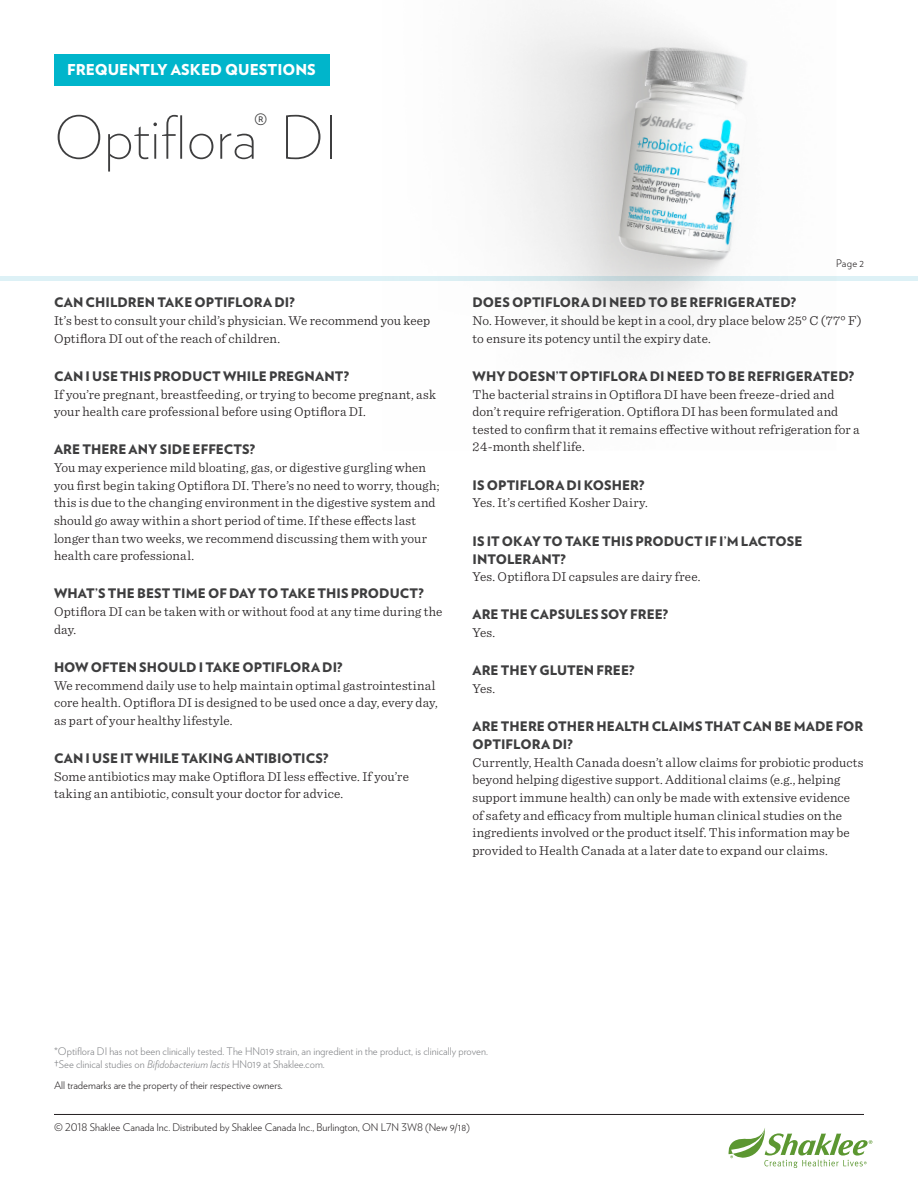
<style>
.page{position:relative;width:918px;height:1188px;background:#fff}
.page>*{position:absolute;margin:0;border:0;box-sizing:border-box;transform-origin:0 0}
.t1{font:200 59.25px "Verlag";color:#3e3e3f}
.t2{font:900 15px "Verlag";color:#fff}
.Body{font:300 13.5px/17.7px "Sentinel";letter-spacing:.015em;color:#231f20}
.Question{font:900 13.2px/18px "Verlag";letter-spacing:.005em;color:#3e3e3f}
.footnote{font:300 10.5px "Verlag";color:#808285}
.footnote-2{font:300 10.5px "Verlag";color:#231f20}
.Body-2{font:300 10.5px "Verlag";color:#231f20}
.s1{font-style:italic}
</style>
<div class="page">
<div style="left:0;top:276px;width:918px;height:5px;background:#ddf1f6"></div>
<div style="left:54px;top:54px;width:275px;height:32px;background:#00b5cb"></div>
<img style="left:502px;top:4px;width:245px;height:316px">
<img style="left:632px;top:51px;width:71px;height:86px">
<svg style="left:728px;top:1128px;width:144px;height:40px"></svg>
<hr style="left:54px;top:1114px;width:810px;height:1px;background:#231f20">
<p class="t2" style="left:67px;top:57px;width:250px">FREQUENTLY ASKED QUESTIONS</p>
<h1 class="t1" style="left:54px;top:95px;width:285px">Optiflora<sup>®</sup> DI</h1>
<p class="Question" style="left:54px;top:293px;width:242px">CAN CHILDREN TAKE OPTIFLORA DI?</p>
<p class="Body" style="left:54px;top:311px;width:378px">It’s best to consult your child’s physician. We recommend you keep<br>Optiflora DI out of the reach of children.</p>
<p class="Question" style="left:54px;top:367px;width:296px">CAN I USE THIS PRODUCT WHILE PREGNANT?</p>
<p class="Body" style="left:54px;top:384px;width:383px">If you’re pregnant, breastfeeding, or trying to become pregnant, ask your health care professional before using Optiflora DI.</p>
<p class="Question" style="left:54px;top:440px;width:203px">ARE THERE ANY SIDE EFFECTS?</p>
<p class="Body" style="left:54px;top:458px;width:387px">You may experience mild bloating, gas, or digestive gurgling when you first begin taking Optiflora DI. There’s no need to worry, though; this is due to the changing environment in the digestive system and should go away within a short period of time. If these effects last longer than two weeks, we recommend discussing them with your health care professional.</p>
<p class="Question" style="left:54px;top:584px;width:371px">WHAT’S THE BEST TIME OF DAY TO TAKE THIS PRODUCT?</p>
<p class="Body" style="left:54px;top:602px;width:390px">Optiflora DI can be taken with or without food at any time during the day.</p>
<p class="Question" style="left:54px;top:658px;width:290px">HOW OFTEN SHOULD I TAKE OPTIFLORA DI?</p>
<p class="Body" style="left:54px;top:675px;width:385px">We recommend daily use to help maintain optimal gastrointestinal core health. Optiflora DI is designed to be used once a day, every day, as part of your healthy lifestyle.</p>
<p class="Question" style="left:54px;top:749px;width:276px">CAN I USE IT WHILE TAKING ANTIBIOTICS?</p>
<p class="Body" style="left:54px;top:766px;width:356px">Some antibiotics may make Optiflora DI less effective. If you’re taking an antibiotic, consult your doctor for advice.</p>
<p class="Body-2" style="left:836px;top:255px;width:29px">Page 2</p>
<p class="Question" style="left:472px;top:293px;width:325px">DOES OPTIFLORA DI NEED TO BE REFRIGERATED?</p>
<p class="Body" style="left:472px;top:311px;width:391px">No. However, it should be kept in a cool, dry place below 25° C (77° F) to ensure its potency until the expiry date.</p>
<p class="Question" style="left:472px;top:367px;width:383px">WHY DOESN’T OPTIFLORA DI NEED TO BE REFRIGERATED?</p>
<p class="Body" style="left:472px;top:384px;width:388px">The bacterial strains in Optiflora DI have been freeze-dried and don’t require refrigeration. Optiflora DI has been formulated and tested to confirm that it remains effective without refrigeration for a 24-month shelf life.</p>
<p class="Question" style="left:472px;top:475px;width:173px">IS OPTIFLORA DI KOSHER?</p>
<p class="Body" style="left:472px;top:493px;width:177px">Yes. It’s certified Kosher Dairy.</p>
<p class="Question" style="left:472px;top:531px;width:332px">IS IT OKAY TO TAKE THIS PRODUCT IF I’M LACTOSE<br>INTOLERANT?</p>
<p class="Body" style="left:472px;top:567px;width:230px">Yes. Optiflora DI capsules are dairy free.</p>
<p class="Question" style="left:472px;top:605px;width:197px">ARE THE CAPSULES SOY FREE?</p>
<p class="Body" style="left:472px;top:623px;width:24px">Yes.</p>
<p class="Question" style="left:472px;top:661px;width:163px">ARE THEY GLUTEN FREE?</p>
<p class="Body" style="left:472px;top:679px;width:24px">Yes.</p>
<p class="Question" style="left:472px;top:717px;width:392px">ARE THERE OTHER HEALTH CLAIMS THAT CAN BE MADE FOR<br>OPTIFLORA DI?</p>
<p class="Body" style="left:472px;top:753px;width:393px">Currently, Health Canada doesn’t allow claims for probiotic products beyond helping digestive support. Additional claims (e.g., helping support immune health) can only be made with extensive evidence of safety and efficacy from multiple human clinical studies on the ingredients involved or the product itself. This information may be provided to Health Canada at a later date to expand our claims.</p>
<p class="footnote" style="left:54px;top:1043px;width:436px">*Optiflora DI has not been clinically tested. The HN019 strain, an ingredient in the product, is clinically proven.</p>
<p class="footnote" style="left:54px;top:1057px;width:272px">†See clinical studies on <span class="s1">Bifidobacterium lactis</span> HN019 at Shaklee.com.</p>
<p class="footnote-2" style="left:54px;top:1077px;width:230px">All trademarks are the property of their respective owners.</p>
<p class="footnote-2" style="left:54px;top:1119px;width:417px">© 2018 Shaklee Canada Inc. Distributed by Shaklee Canada Inc., Burlington, ON L7N 3W8 (New 9/18)</p>
</div>
